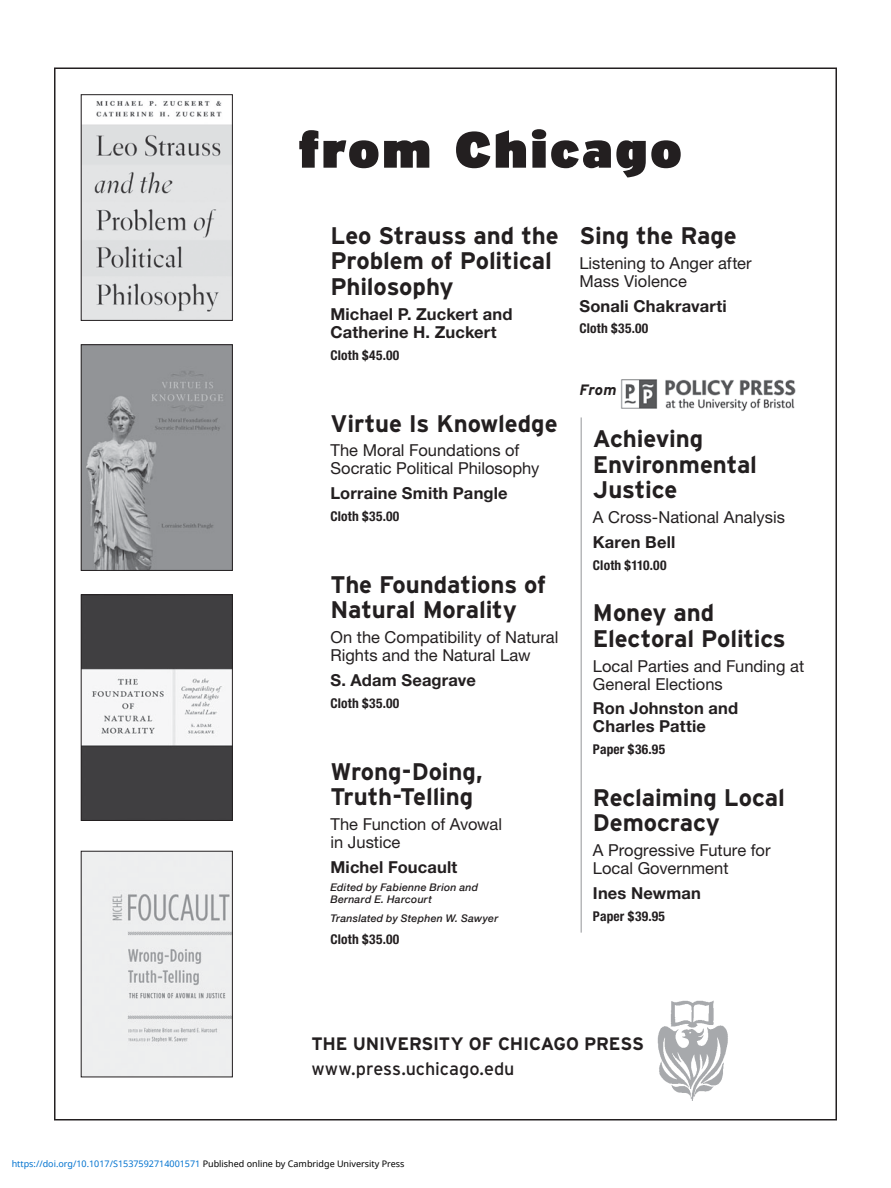
<style>
.page{position:relative;width:891px;height:1188px;background:#fff}
.page>*{position:absolute;margin:0;border:0;box-sizing:border-box;transform-origin:0 0}
.t1{font:900 51px "Interstate";letter-spacing:.06em;color:#231f20}
.t2{font:700 24px/25.5px "Interstate";letter-spacing:-.005em;color:#231f20}
.t3{font:700 18px/25.5px "Interstate";letter-spacing:-.01em;color:#231f20}
.t4{font:16.5px/18px "Helvetica Neue";color:#231f20}
.t5{font:700 16.5px/18px "Helvetica Neue";letter-spacing:.01em;color:#231f20}
.t6{font:700 condensed 13.5px "Helvetica Neue";letter-spacing:.015em;color:#231f20}
.t7{font:italic 500 10.5px/12px "Helvetica Neue";letter-spacing:.025em;color:#231f20}
.t8{font:9px "Noto Sans";color:#0172cf}
.s1{font-weight:700}
.s2{font-weight:400}
.s3{color:#000}
</style>
<div class="page">
<img style="left:83px;top:100px;width:148px;height:219px">
<div style="left:81px;top:94px;width:152px;height:227px;border:1px solid #231f20"></div>
<img style="left:83px;top:347px;width:148px;height:222px">
<div style="left:81px;top:345px;width:152px;height:226px;border:1px solid #231f20"></div>
<img style="left:83px;top:597px;width:148px;height:222px">
<div style="left:81px;top:595px;width:152px;height:226px;border:1px solid #231f20"></div>
<img style="left:83px;top:853px;width:148px;height:222px">
<div style="left:81px;top:851px;width:152px;height:226px;border:1px solid #231f20"></div>
<img style="left:657px;top:1000px;width:71px;height:101px">
<img style="left:621px;top:379px;width:175px;height:32px">
<hr style="left:581px;top:417px;width:1px;height:516px;background:#939598">
<p class="t1" style="left:299px;top:120px;width:384px">from Chicago</p>
<p class="t2" style="left:330px;top:225px;width:230px">Leo Strauss and the<br>Problem of Political<br>Philosophy</p>
<p class="t5" style="left:330px;top:306px;width:183px">Michael P. Zuckert and<br>Catherine H. Zuckert</p>
<p class="t6" style="left:330px;top:350px;width:70px">Cloth $45.00</p>
<p class="t2" style="left:330px;top:412px;width:229px">Virtue Is Knowledge</p>
<p class="t4" style="left:330px;top:443px;width:210px">The Moral Foundations of<br>Socratic Political Philosophy</p>
<p class="t5" style="left:330px;top:486px;width:179px">Lorraine Smith Pangle</p>
<p class="t6" style="left:330px;top:511px;width:70px">Cloth $35.00</p>
<p class="t2" style="left:330px;top:574px;width:217px">The Foundations of<br>Natural Morality</p>
<p class="t4" style="left:330px;top:630px;width:229px">On the Compatibility of Natural<br>Rights and the Natural Law</p>
<p class="t5" style="left:330px;top:672px;width:147px">S. Adam Seagrave</p>
<p class="t6" style="left:330px;top:698px;width:70px">Cloth $35.00</p>
<p class="t2" style="left:330px;top:760px;width:154px">Wrong-Doing,<br>Truth-Telling</p>
<p class="t4" style="left:330px;top:817px;width:173px">The Function of Avowal in Justice</p>
<p class="t5" style="left:330px;top:859px;width:128px">Michel Foucault</p>
<p class="t7" style="left:330px;top:881px;width:149px">Edited by Fabienne Brion and<br>Bernard E. Harcourt</p>
<p class="t7" style="left:330px;top:912px;width:169px">Translated by Stephen W. Sawyer</p>
<p class="t6" style="left:330px;top:934px;width:70px">Cloth $35.00</p>
<p class="t2" style="left:579px;top:225px;width:159px">Sing the Rage</p>
<p class="t4" style="left:579px;top:256px;width:174px">Listening to Anger after<br>Mass Violence</p>
<p class="t5" style="left:579px;top:298px;width:149px">Sonali Chakravarti</p>
<p class="t6" style="left:579px;top:324px;width:70px">Cloth $35.00</p>
<p class="t2" style="left:593px;top:428px;width:166px">Achieving<br>Environmental<br>Justice</p>
<p class="t4" style="left:593px;top:506px;width:193px;line-height:24.8px">A Cross-National Analysis<br><span class="s1">Karen Bell</span></p>
<p class="t6" style="left:593px;top:560px;width:75px">Cloth $110.00</p>
<p class="t2" style="left:593px;top:602px;width:194px">Money and<br>Electoral Politics</p>
<p class="t4" style="left:593px;top:658px;width:213px">Local Parties and Funding at<br>General Elections</p>
<p class="t5" style="left:593px;top:701px;width:147px">Ron Johnston and<br>Charles Pattie</p>
<p class="t6" style="left:593px;top:744px;width:74px">Paper $36.95</p>
<p class="t2" style="left:593px;top:787px;width:193px">Reclaiming Local<br>Democracy</p>
<p class="t4" style="left:593px;top:843px;width:179px">A Progressive Future for<br>Local Government</p>
<p class="t5" style="left:593px;top:885px;width:109px">Ines Newman</p>
<p class="t6" style="left:593px;top:911px;width:74px">Paper $39.95</p>
<p class="t3" style="left:311px;top:1032px;width:334px">THE UNIVERSITY OF CHICAGO PRESS <span class="s2">www.press.uchicago.edu</span></p>
<p class="t8" style="left:12px;top:1157px;width:394px">https://doi.org/10.1017/S1537592714001571 <span class="s3">Published online by Cambridge University Press</span></p>
</div>
